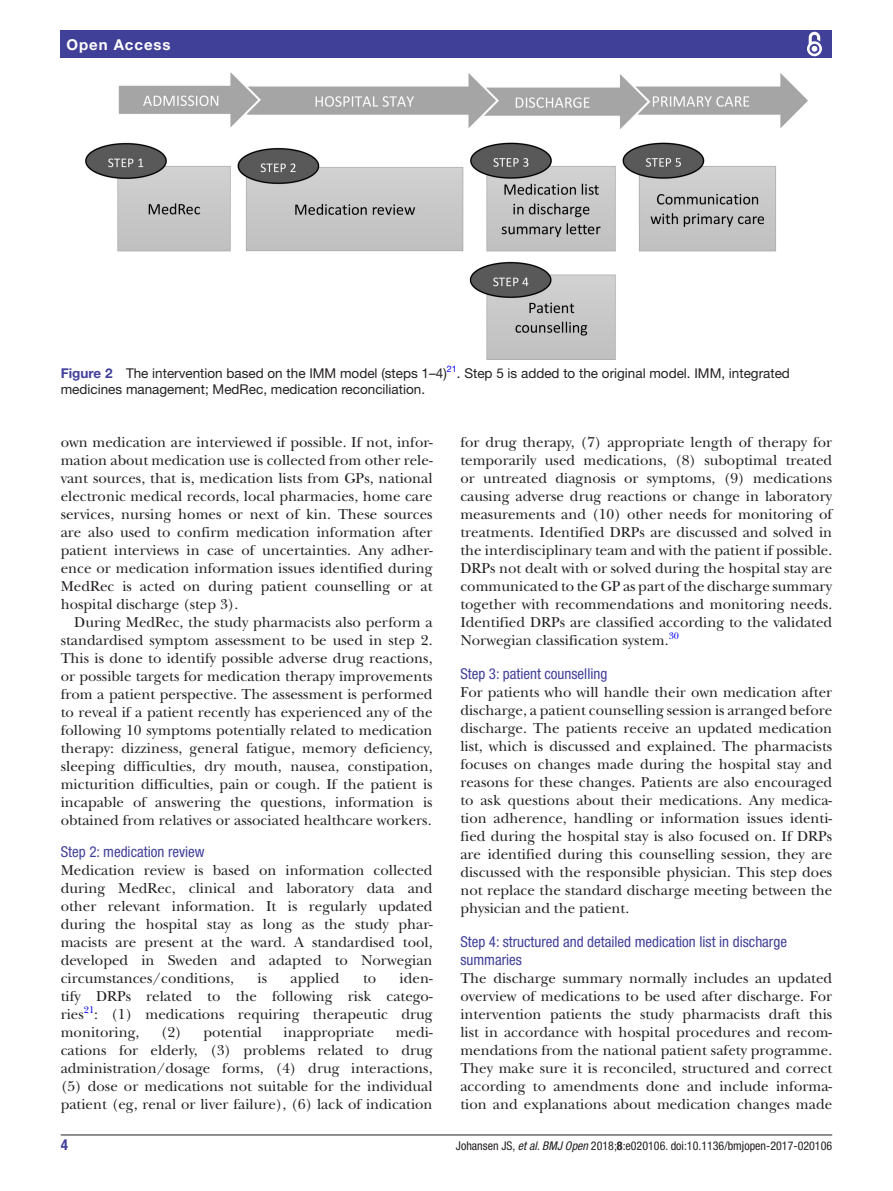
<style>
.page{position:relative;width:893px;height:1191px;background:#fff}
.page>*{position:absolute;margin:0;border:0;box-sizing:border-box;transform-origin:0 0}
.t1{font:15px/18px "New Baskerville";color:#231f20;text-align:justify}
.t2{font:condensed 15px/18px "Helvetica Neue LT Std";color:#414099}
.t3{font:700 15px "Helvetica Neue LT Std";letter-spacing:.065em;color:#fff}
.t4{font:700 condensed 15px "Helvetica Neue LT Std";color:#414099}
.t5{font:13.5px/16.2px "Helvetica Neue LT Std";color:#231f20}
.t6{font:condensed 12px "Helvetica Neue LT Std";color:#231f20}
.t7{font:9.9px "New Baskerville";color:#00f}
.s1{font-weight:700;color:#414099}
.s2{font-style:italic}
.s3{font-weight:700}
</style>
<div class="page">
<hr style="left:61px;top:1134px;width:771px;height:1px;background:#231f20">
<div style="left:61px;top:31px;width:771px;height:27px;background:#414099"></div>
<svg style="left:807px;top:31px;width:15px;height:26px"></svg>
<img style="left:85px;top:73px;width:723px;height:287px">
<p class="t3" style="left:66px;top:35px;width:106px">Open Access</p>
<p class="t5" style="left:61px;top:364px;width:731px"><span class="s1">Figure 2</span> The intervention based on the IMM model (steps 1–4)<sup>21</sup>. Step 5 is added to the original model. IMM, integrated medicines management; MedRec, medication reconciliation.</p>
<p class="t1" style="left:61px;top:433px;width:373px">own medication are interviewed if possible. If not, infor&shy;mation about medication use is collected from other rele&shy;vant sources, that is, medication lists from GPs, national electronic medical records, local pharmacies, home care services, nursing homes or next of kin. These sources are also used to confirm medication information after patient interviews in case of uncertainties. Any adher&shy;ence or medication information issues identified during MedRec is acted on during patient counselling or at hospital discharge (step 3).</p>
<p class="t1" style="left:61px;top:613px;width:373px;text-indent:14px">During MedRec, the study pharmacists also perform a standardised symptom assessment to be used in step 2.<br>This is done to identify possible adverse drug reactions, or possible targets for medication therapy improvements from a patient perspective. The assessment is performed to reveal if a patient recently has experienced any of the following 10 symptoms potentially related to medication therapy: dizziness, general fatigue, memory deficiency, sleeping difficulties, dry mouth, nausea, constipation, micturition difficulties, pain or cough. If the patient is incapable of answering the questions, information is obtained from relatives or associated healthcare workers.</p>
<p class="t2" style="left:61px;top:843px;width:145px">Step 2: medication review</p>
<p class="t1" style="left:61px;top:861px;width:373px">Medication review is based on information collected during MedRec, clinical and laboratory data and other relevant information. It is regularly updated during the hospital stay as long as the study phar&shy;macists are present at the ward. A standardised tool, developed in Sweden and adapted to Norwegian circumstances/conditions,</p>
<p class="t1" style="left:61px;top:969px;width:373px;text-indent:339px">iden&shy;tify DRPs related to the following risk catego&shy;ries</p>
<p class="t1" style="left:258px;top:969px;width:11px">is</p>
<p class="t1" style="left:290px;top:969px;width:51px">applied</p>
<p class="t1" style="left:363px;top:969px;width:15px">to</p>
<p class="t7" style="left:84px;top:1003px;width:12px">21</p>
<p class="t1" style="left:61px;top:1005px;width:373px;text-indent:33px">: (1) medications requiring therapeutic drug monitoring,</p>
<p class="t1" style="left:61px;top:1023px;width:373px;text-indent:335px">medi&shy;cations for elderly, (3) problems related to drug administration/dosage forms, (4) drug interactions, (5) dose or medications not suitable for the individual patient (eg, renal or liver failure), (6) lack of indication</p>
<p class="t1" style="left:161px;top:1023px;width:103px">(2) potential</p>
<p class="t1" style="left:284px;top:1023px;width:92px">inappropriate</p>
<p class="t1" style="left:460px;top:433px;width:373px">for drug therapy, (7) appropriate length of therapy for temporarily used medications, (8) suboptimal treated or untreated diagnosis or symptoms, (9) medications causing adverse drug reactions or change in laboratory measurements and (10) other needs for monitoring of treatments. Identified DRPs are discussed and solved in the interdisciplinary team and with the patient if possible.<br>DRPs not dealt with or solved during the hospital stay are communicated to the GP as part of the discharge summary together with recommendations and monitoring needs.<br>Identified DRPs are classified according to the validated Norwegian classification system.</p>
<p class="t7" style="left:669px;top:629px;width:12px">30</p>
<p class="t2" style="left:460px;top:665px;width:148px">Step 3: patient counselling</p>
<p class="t1" style="left:460px;top:683px;width:373px">For patients who will handle their own medication after discharge, a patient counselling session is arranged before discharge. The patients receive an updated medication list, which is discussed and explained. The pharmacists focuses on changes made during the hospital stay and reasons for these changes. Patients are also encouraged to ask questions about their medications. Any medica&shy;tion adherence, handling or information issues identi&shy;fied during the hospital stay is also focused on. If DRPs are identified during this counselling session, they are discussed with the responsible physician. This step does not replace the standard discharge meeting between the physician and the patient.</p>
<p class="t2" style="left:460px;top:933px;width:328px">Step 4: structured and detailed medication list in discharge summaries</p>
<p class="t1" style="left:460px;top:969px;width:373px">The discharge summary normally includes an updated overview of medications to be used after discharge. For intervention patients the study pharmacists draft this list in accordance with hospital procedures and recom&shy;mendations from the national patient safety programme.<br>They make sure it is reconciled, structured and correct according to amendments done and include informa&shy;tion and explanations about medication changes made</p>
<p class="t4" style="left:61px;top:1135px;width:9px">4</p>
<p class="t6" style="left:456px;top:1138px;width:378px">Johansen JS, <span class="s2">et al</span>. <span class="s2">BMJ Open</span> 2018;<span class="s3">8</span>:e020106. doi:10.1136/bmjopen-2017-020106</p>
</div>
